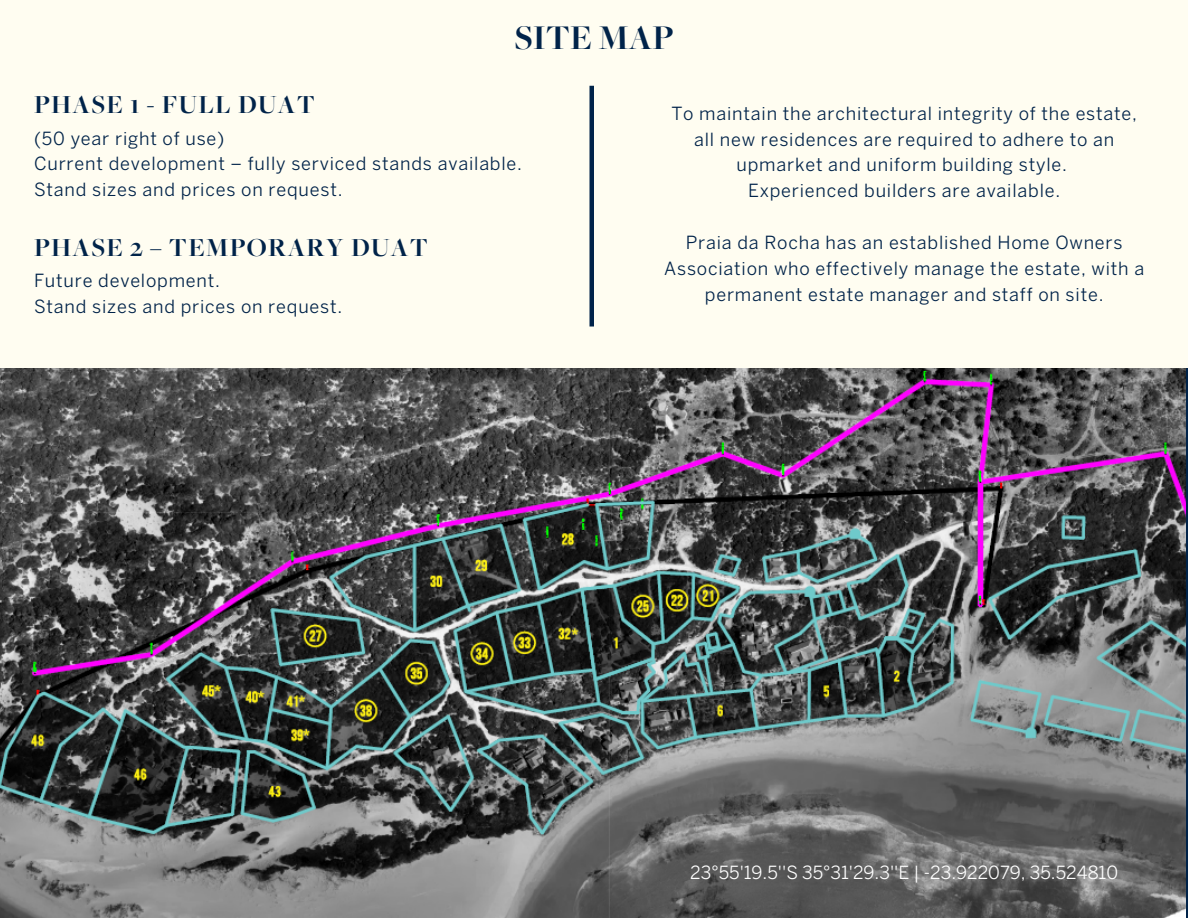
<style>
.page{position:relative;width:1188px;height:918px;background:#fff}
.page>*{position:absolute;margin:0;border:0;box-sizing:border-box;transform-origin:0 0}
.t1{font:700 36px "Freight Big Pro";color:#002349}
.t2{font:700 27px "Freight Big Pro";letter-spacing:.045em;color:#002349}
.t3{font:18px/25.8px "Benton Sans";letter-spacing:.045em;color:#002349;text-align:center}
.t4{font:18px "Benton Sans";color:#fff}
</style>
<div class="page">
<img style="left:0;top:368px;width:1186px;height:550px">
<div style="left:0;top:0;width:1188px;height:368px;background:#fffdf1"></div>
<hr style="left:590px;top:86px;width:4px;height:241px;background:#002349">
<p class="t1" style="left:514px;top:23px;width:161px">SITE MAP</p>
<p class="t2" style="left:34px;top:93px;width:283px">PHASE 1 - FULL DUAT</p>
<p class="t3" style="left:34px;top:127px;width:192px">(50 year right of use)</p>
<p class="t3" style="left:34px;top:153px;width:490px">Current development – fully serviced stands available.</p>
<p class="t3" style="left:34px;top:179px;width:310px">Stand sizes and prices on request.</p>
<p class="t2" style="left:34px;top:236px;width:395px">PHASE 2 – TEMPORARY DUAT</p>
<p class="t3" style="left:34px;top:270px;width:188px">Future development.</p>
<p class="t3" style="left:34px;top:296px;width:310px">Stand sizes and prices on request.</p>
<p class="t3" style="left:671px;top:102px;width:467px">To maintain the architectural integrity of the estate, all new residences are required to adhere to an upmarket and uniform building style.</p>
<p class="t3" style="left:748px;top:179px;width:314px">Experienced builders are available.</p>
<p class="t3" style="left:664px;top:231px;width:482px">Praia da Rocha has an established Home Owners<br>Association who effectively manage the estate, with a permanent estate manager and staff on site.</p>
<p class="t4" style="left:690px;top:866px;width:429px">23°55'19.5''S 35°31'29.3''E | -23.922079, 35.524810</p>
</div>
